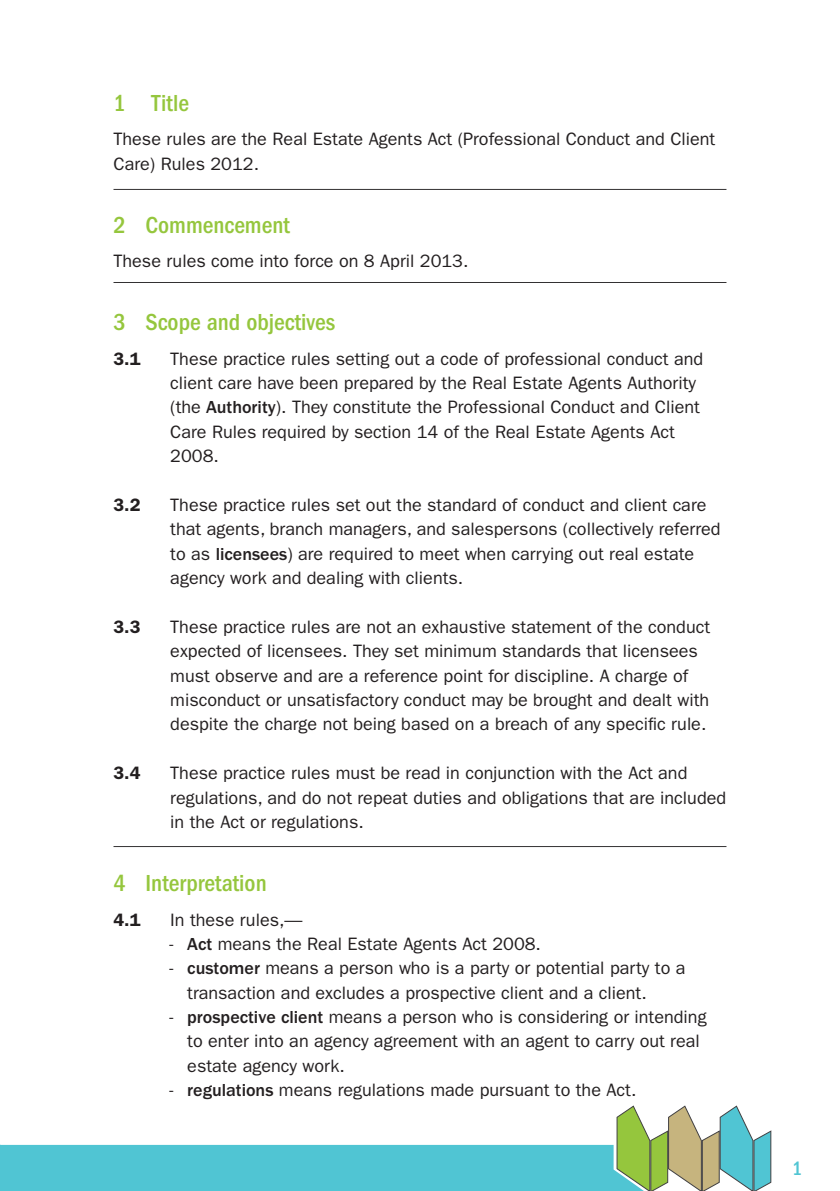
<style>
.page{position:relative;width:840px;height:1191px;background:#fff}
.page>*{position:absolute;margin:0;border:0;box-sizing:border-box;transform-origin:0 0}
.t1{font:500 condensed 24px "ITC Franklin Gothic Std";color:#95c63d}
.t2{font:500 condensed 20px "ITC Franklin Gothic Std";color:#50c5d3}
.t3{font:18px/24.4px "ITC Franklin Gothic Std";color:#231f20}
.t4{font:600 18px "ITC Franklin Gothic Std";color:#231f20}
.s1{font-weight:500}
</style>
<div class="page">
<svg style="left:0;top:1105px;width:770px;height:86px"></svg>
<hr style="left:113px;top:189px;width:613px;height:1px;background:#333132">
<hr style="left:113px;top:282px;width:613px;height:1px;background:#333132">
<hr style="left:113px;top:846px;width:613px;height:1px;background:#333132">
<h1 class="t1" style="left:113px;top:89px;width:77px">1 Title</h1>
<p class="t3" style="left:113px;top:127px;width:603px">These rules are the Real Estate Agents Act (Professional Conduct and Client<br>Care) Rules 2012.</p>
<h1 class="t1" style="left:113px;top:211px;width:178px">2 Commencement</h1>
<p class="t3" style="left:113px;top:249px;width:356px">These rules come into force on 8 April 2013.</p>
<h1 class="t1" style="left:113px;top:309px;width:223px">3 Scope and objectives</h1>
<p class="t4" style="left:113px;top:348px;width:28px">3.1</p>
<p class="t3" style="left:170px;top:346px;width:534px">These practice rules setting out a code of professional conduct and client care have been prepared by the Real Estate Agents Authority (the <span class="s1">Authority</span>). They constitute the Professional Conduct and Client Care Rules required by section 14 of the Real Estate Agents Act 2008.</p>
<p class="t4" style="left:113px;top:494px;width:28px">3.2</p>
<p class="t3" style="left:170px;top:493px;width:551px">These practice rules set out the standard of conduct and client care that agents, branch managers, and salespersons (collectively referred to as <span class="s1">licensees</span>) are required to meet when carrying out real estate agency work and dealing with clients.</p>
<p class="t4" style="left:113px;top:616px;width:28px">3.3</p>
<p class="t3" style="left:170px;top:614px;width:541px">These practice rules are not an exhaustive statement of the conduct expected of licensees. They set minimum standards that licensees must observe and are a reference point for discipline. A charge of misconduct or unsatisfactory conduct may be brought and dealt with despite the charge not being based on a breach of any specific rule.</p>
<p class="t4" style="left:113px;top:762px;width:28px">3.4</p>
<p class="t3" style="left:170px;top:761px;width:557px">These practice rules must be read in conjunction with the Act and regulations, and do not repeat duties and obligations that are included in the Act or regulations.</p>
<h1 class="t1" style="left:113px;top:869px;width:155px">4 Interpretation</h1>
<p class="t4" style="left:113px;top:908px;width:28px">4.1</p>
<p class="t3" style="left:170px;top:907px;width:134px">In these rules,—</p>
<p class="t3" style="left:169px;top:931px;width:373px">- <span class="s1">Act</span> means the Real Estate Agents Act 2008.</p>
<p class="t3" style="left:187px;top:956px;width:499px;text-indent:-18px">- <span class="s1">customer</span> means a person who is a party or potential party to a transaction and excludes a prospective client and a client.</p>
<p class="t3" style="left:187px;top:1005px;width:520px;text-indent:-18px">- <span class="s1">prospective client</span> means a person who is considering or intending to enter into an agency agreement with an agent to carry out real estate agency work.</p>
<p class="t3" style="left:169px;top:1078px;width:468px">- <span class="s1">regulations</span> means regulations made pursuant to the Act.</p>
<p class="t2" style="left:791px;top:1157px;width:12px">1</p>
</div>
